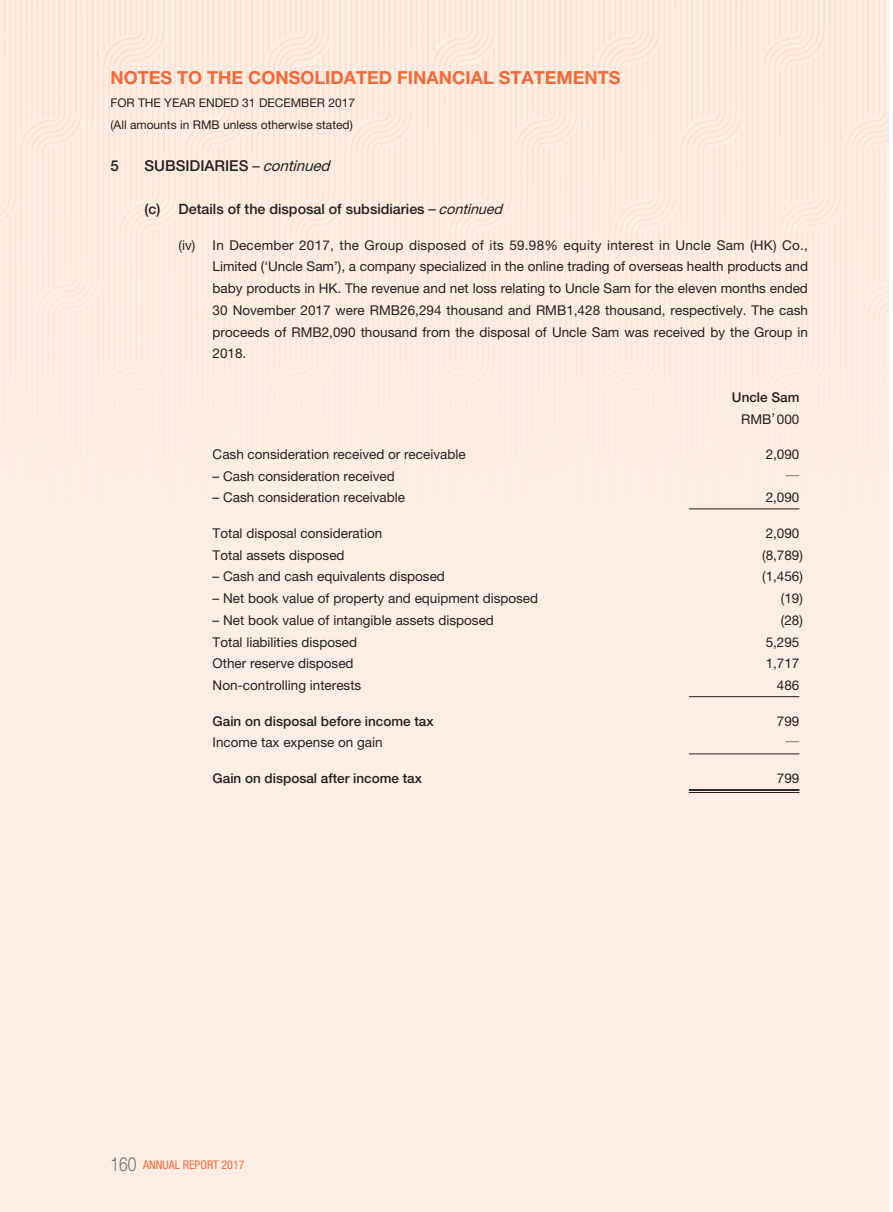
<style>
.page{position:relative;width:893px;height:1212px;background:#fff}
.page>*{position:absolute;margin:0;border:0;box-sizing:border-box;transform-origin:0 0}
.t1{font:700 18px "Helvetica Neue LT Std";color:#f26938}
._3__標題{font:500 15px "Helvetica Neue LT Std";color:#231f20}
._4__副標題{font:500 14.25px "Helvetica Neue LT Std";color:#231f20}
._1__內文{font:13.5px/21.8px "Helvetica Neue LT Std";color:#231f20;text-align:justify}
._1__內文-2{font:500 13.5px "Helvetica Neue LT Std";color:#231f20}
._1__內文-3{font:300 13.5px "M Hei HK";color:#231f20}
.t2{font:12px/22.5px "Helvetica Neue LT Std";color:#231f20}
.t3{font:condensed 12px "Helvetica Neue LT Std";color:#f26938}
.s1{font-weight:400}
.s2{font-weight:400;font-style:italic}
.s3{font-weight:400;font-size:15px}
.s4{font-weight:300;font-stretch:normal;font-size:19.5px;color:#6c6d70}
</style>
<div class="page">
<img style="left:0;top:0;width:889px;height:1212px">
<hr style="left:689px;top:508px;width:110px;height:1px;background:#231f20">
<hr style="left:689px;top:696px;width:110px;height:1px;background:#231f20">
<hr style="left:689px;top:753px;width:110px;height:1px;background:#231f20">
<hr style="left:689px;top:789px;width:110px;height:2px;background:#231f20">
<hr style="left:689px;top:792px;width:110px;height:1px;background:#231f20">
<h1 class="t1" style="left:111px;top:67px;width:512px">NOTES TO THE CONSOLIDATED FINANCIAL STATEMENTS</h1>
<p class="t2" style="left:111px;top:91px;width:246px">FOR THE YEAR ENDED 31 DECEMBER 2017 (All amounts in RMB unless otherwise stated)</p>
<p class="_3__標題" style="left:111px;top:156px;width:10px">5</p>
<p class="_3__標題" style="left:145px;top:156px;width:191px">SUBSIDIARIES <span class="s1">–</span> <span class="s2">continued</span></p>
<p class="_4__副標題" style="left:145px;top:201px;width:363px">(c) Details of the disposal of subsidiaries <span class="s3">–</span> <span class="s2">continued</span></p>
<p class="_1__內文" style="left:213px;top:234px;width:597px;text-indent:-34px">(iv) In December 2017, the Group disposed of its 59.98% equity interest in Uncle Sam (HK) Co., Limited (‘Uncle Sam’), a company specialized in the online trading of overseas health products and baby products in HK. The revenue and net loss relating to Uncle Sam for the eleven months ended 30 November 2017 were RMB26,294 thousand and RMB1,428 thousand, respectively. The cash proceeds of RMB2,090 thousand from the disposal of Uncle Sam was received by the Group in 2018.</p>
<p class="_1__內文-2" style="left:732px;top:389px;width:69px">Uncle Sam</p>
<p class="_1__內文" style="left:741px;top:408px;width:60px">RMB’000</p>
<p class="_1__內文" style="left:213px;top:443px;width:255px">Cash consideration received or receivable</p>
<p class="_1__內文" style="left:766px;top:443px;width:35px">2,090</p>
<p class="_1__內文" style="left:213px;top:465px;width:184px">– Cash consideration received</p>
<p class="_1__內文-3" style="left:786px;top:469px;width:15px">—</p>
<p class="_1__內文" style="left:213px;top:486px;width:194px">– Cash consideration receivable</p>
<p class="_1__內文" style="left:766px;top:486px;width:35px">2,090</p>
<p class="_1__內文" style="left:213px;top:522px;width:171px">Total disposal consideration</p>
<p class="_1__內文" style="left:766px;top:522px;width:35px">2,090</p>
<p class="_1__內文" style="left:213px;top:544px;width:134px">Total assets disposed</p>
<p class="_1__內文" style="left:762px;top:544px;width:42px">(8,789)</p>
<p class="_1__內文" style="left:213px;top:565px;width:234px">– Cash and cash equivalents disposed</p>
<p class="_1__內文" style="left:762px;top:565px;width:42px">(1,456)</p>
<p class="_1__內文" style="left:213px;top:587px;width:327px">– Net book value of property and equipment disposed</p>
<p class="_1__內文" style="left:781px;top:587px;width:24px">(19)</p>
<p class="_1__內文" style="left:213px;top:609px;width:283px">– Net book value of intangible assets disposed</p>
<p class="_1__內文" style="left:781px;top:609px;width:24px">(28)</p>
<p class="_1__內文" style="left:213px;top:631px;width:146px">Total liabilities disposed</p>
<p class="_1__內文" style="left:766px;top:631px;width:35px">5,295</p>
<p class="_1__內文" style="left:213px;top:652px;width:143px">Other reserve disposed</p>
<p class="_1__內文" style="left:766px;top:652px;width:35px">1,717</p>
<p class="_1__內文" style="left:213px;top:674px;width:150px">Non-controlling interests</p>
<p class="_1__內文" style="left:777px;top:674px;width:24px">486</p>
<p class="_1__內文-2" style="left:213px;top:713px;width:223px">Gain on disposal before income tax</p>
<p class="_1__內文" style="left:777px;top:710px;width:24px">799</p>
<p class="_1__內文" style="left:213px;top:731px;width:172px">Income tax expense on gain</p>
<p class="_1__內文-3" style="left:786px;top:735px;width:15px">—</p>
<p class="_1__內文-2" style="left:213px;top:770px;width:211px">Gain on disposal after income tax</p>
<p class="_1__內文" style="left:777px;top:767px;width:24px">799</p>
<p class="t3" style="left:111px;top:1157px;width:136px"><span class="s4">160</span> ANNUAL REPORT 2017</p>
</div>
